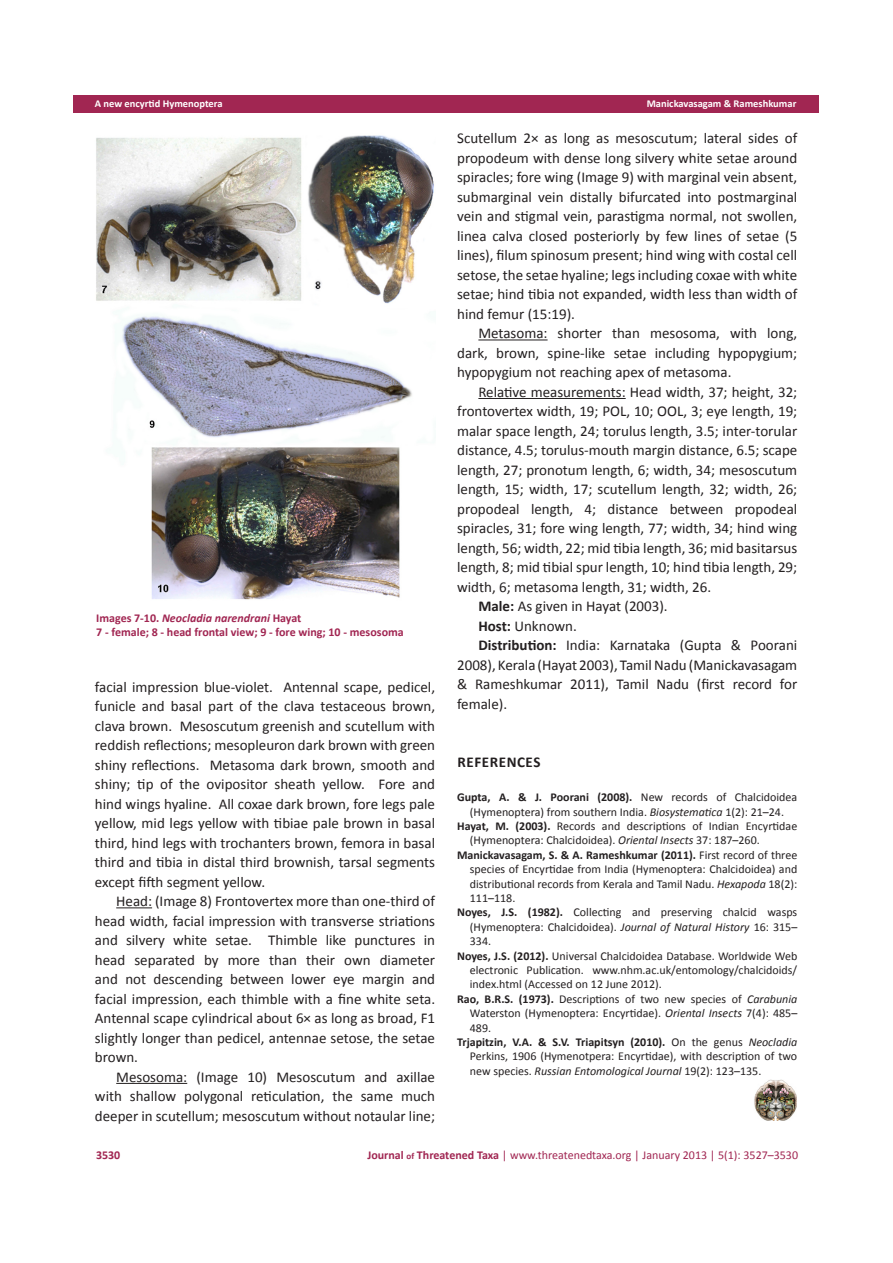
<style>
.page{position:relative;width:893px;height:1263px;background:#fff}
.page>*{position:absolute;margin:0;border:0;box-sizing:border-box;transform-origin:0 0}
.t1{font:15px/19.5px "Calibri";color:#231f20;text-align:justify}
.t2{font:700 15px "Calibri";color:#231f20}
.t3{font:12px/14.4px "Calibri";color:#231f20;text-align:justify}
.t4{font:12px "Calibri";color:#a12652}
.t5{font:700 12px "Calibri";color:#a12652}
.t6{font:italic 700 12px "Calibri";color:#a12652}
.t7{font:700 10.5px "Calibri";color:#fff}
.s1{font-style:normal}
.s2{font-weight:700}
.s3{font-style:italic}
.s4{font-weight:700;font-size:9px}
</style>
<div class="page">
<div style="left:74px;top:96px;width:745px;height:17px;background:#a12652"></div>
<hr style="left:116px;top:907px;width:36px;height:1px;background:#231f20">
<hr style="left:116px;top:1083px;width:71px;height:1px;background:#231f20">
<img style="left:96px;top:135px;width:338px;height:465px">
<hr style="left:478px;top:339px;width:70px;height:1px;background:#231f20">
<hr style="left:478px;top:398px;width:148px;height:1px;background:#231f20">
<img style="left:754px;top:1079px;width:43px;height:41px">
<p class="t7" style="left:95px;top:97px;width:129px">A new encyrtid Hymenoptera</p>
<p class="t7" style="left:647px;top:97px;width:151px">Manickavasagam &amp; Rameshkumar</p>
<p class="t6" style="left:96px;top:610px;width:207px"><span class="s1">Images 7-10.</span> Neocladia narendrani <span class="s1">Hayat</span></p>
<p class="t5" style="left:96px;top:625px;width:309px">7 - female; 8 - head frontal view; 9 - fore wing; 10 - mesosoma</p>
<p class="t1" style="left:95px;top:677px;width:342px">facial impression blue-violet. Antennal scape, pedicel, funicle and basal part of the clava testaceous brown, clava brown. Mesoscutum greenish and scutellum with reddish reflections; mesopleuron dark brown with green shiny reflections. Metasoma dark brown, smooth and shiny; tip of the ovipositor sheath yellow. Fore and hind wings hyaline. All coxae dark brown, fore legs pale yellow, mid legs yellow with tibiae pale brown in basal third, hind legs with trochanters brown, femora in basal third and tibia in distal third brownish, tarsal segments except fifth segment yellow.</p>
<p class="t1" style="left:95px;top:891px;width:342px;text-indent:21px">Head: (Image 8) Frontovertex more than one-third of head width, facial impression with transverse striations and silvery white setae. Thimble like punctures in head separated by more than their own diameter and not descending between lower eye margin and facial impression, each thimble with a fine white seta.<br>Antennal scape cylindrical about 6× as long as broad, F1 slightly longer than pedicel, antennae setose, the setae brown.</p>
<p class="t1" style="left:95px;top:1067px;width:342px;text-indent:21px">Mesosoma: (Image 10) Mesoscutum and axillae with shallow polygonal reticulation, the same much deeper in scutellum; mesoscutum without notaular line;</p>
<p class="t1" style="left:457px;top:129px;width:342px">Scutellum 2× as long as mesoscutum; lateral sides of propodeum with dense long silvery white setae around spiracles; fore wing (Image 9) with marginal vein absent, submarginal vein distally bifurcated into postmarginal vein and stigmal vein, parastigma normal, not swollen, linea calva closed posteriorly by few lines of setae (5 lines), filum spinosum present; hind wing with costal cell setose, the setae hyaline; legs including coxae with white setae; hind tibia not expanded, width less than width of hind femur (15:19).</p>
<p class="t1" style="left:457px;top:324px;width:342px;text-indent:21px">Metasoma: shorter than mesosoma, with long, dark, brown, spine-like setae including hypopygium; hypopygium not reaching apex of metasoma.</p>
<p class="t1" style="left:457px;top:382px;width:342px;text-indent:21px">Relative measurements: Head width, 37; height, 32; frontovertex width, 19; POL, 10; OOL, 3; eye length, 19; malar space length, 24; torulus length, 3.5; inter-torular distance, 4.5; torulus-mouth margin distance, 6.5; scape length, 27; pronotum length, 6; width, 34; mesoscutum length, 15; width, 17; scutellum length, 32; width, 26; propodeal length, 4; distance between propodeal spiracles, 31; fore wing length, 77; width, 34; hind wing length, 56; width, 22; mid tibia length, 36; mid basitarsus length, 8; mid tibial spur length, 10; hind tibia length, 29; width, 6; metasoma length, 31; width, 26.</p>
<p class="t1" style="left:478px;top:597px;width:191px"><span class="s2">Male:</span> As given in Hayat (2003).</p>
<p class="t1" style="left:478px;top:616px;width:100px"><span class="s2">Host:</span> Unknown.</p>
<p class="t1" style="left:457px;top:636px;width:342px;text-indent:21px"><span class="s2">Distribution:</span> India: Karnataka (Gupta &amp; Poorani 2008), Kerala (Hayat 2003), Tamil Nadu (Manickavasagam &amp; Rameshkumar 2011), Tamil Nadu (first record for female).</p>
<p class="t2" style="left:457px;top:753px;width:19px">References</p>
<p class="t3" style="left:457px;top:790px;width:342px;text-align:center"><span class="s2">Gupta, A. &amp; J. Poorani (2008).</span> New records of Chalcidoidea (Hymenoptera) from southern India. <span class="s3">Biosystematica</span> 1(2): 21–24.</p>
<p class="t3" style="left:470px;top:819px;width:329px;text-indent:-13px"><span class="s2">Hayat, M. (2003).</span> Records and descriptions of Indian Encyrtidae (Hymenoptera: Chalcidoidea). <span class="s3">Oriental Insects</span> 37: 187–260.</p>
<p class="t3" style="left:470px;top:848px;width:329px;text-indent:-13px"><span class="s2">Manickavasagam, S. &amp; A. Rameshkumar (2011).</span> First record of three species of Encyrtidae from India (Hymenoptera: Chalcidoidea) and distributional records from Kerala and Tamil Nadu. <span class="s3">Hexapoda</span> 18(2):<br>111–118.</p>
<p class="t3" style="left:470px;top:905px;width:329px;text-indent:-13px"><span class="s2">Noyes, J.S. (1982).</span> Collecting and preserving chalcid wasps (Hymenoptera: Chalcidoidea). <span class="s3">Journal of Natural History</span> 16: 315– 334.</p>
<p class="t3" style="left:470px;top:948px;width:329px;text-indent:-13px"><span class="s2">Noyes, J.S. (2012).</span> Universal Chalcidoidea Database. Worldwide Web electronic Publication. www.nhm.ac.uk/entomology/chalcidoids/ index.html (Accessed on 12 June 2012).</p>
<p class="t3" style="left:470px;top:992px;width:329px;text-indent:-13px"><span class="s2">Rao, B.R.S. (1973).</span> Descriptions of two new species of <span class="s3">Carabunia </span>Waterston (Hymenoptera: Encyrtidae). <span class="s3">Oriental Insects</span> 7(4): 485– 489.</p>
<p class="t3" style="left:470px;top:1035px;width:329px;text-indent:-13px"><span class="s2">Trjapitzin, V.A. &amp; S.V. Triapitsyn (2010).</span> On the genus <span class="s3">Neocladia </span>Perkins, 1906 (Hymenotpera: Encyrtidae), with description of two new species. <span class="s3">Russian Entomological Journal</span> 19(2): 123–135.</p>
<p class="t5" style="left:96px;top:1148px;width:26px">3530</p>
<p class="t4" style="left:367px;top:1148px;width:432px"><span class="s2">Journal</span> <span class="s4">of</span> <span class="s2">Threatened Taxa</span> | www.threatenedtaxa.org | January 2013 | 5(1): 3527–3530</p>
</div>
